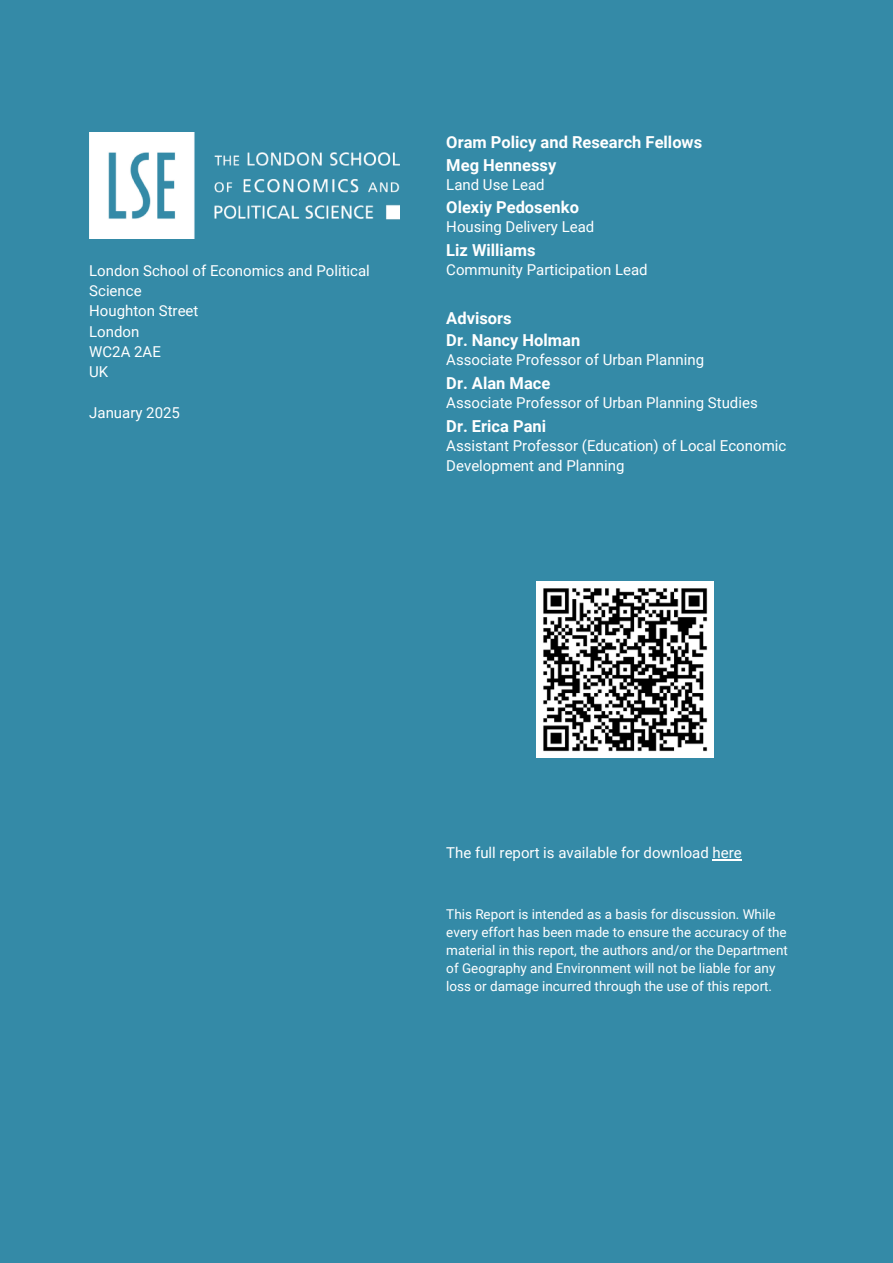
<style>
.page{position:relative;width:893px;height:1263px;background:#348aa7}
.page>*{position:absolute;margin:0;border:0;box-sizing:border-box;transform-origin:0 0}
.t1{font:700 16.5px/22.5px "Roboto";color:#fff}
.t2{font:15px/20.2px "Roboto";color:#fff}
.t3{font:13.5px/18px "Roboto";color:#fff}
</style>
<div class="page">
<img style="left:537px;top:581px;width:176px;height:177px">
<img style="left:89px;top:133px;width:311px;height:106px">
<svg style="left:713px;top:859px;width:29px;height:1px"></svg>
<p class="t2" style="left:89px;top:261px;width:282px">London School of Economics and Political<br>Science<br>Houghton Street<br>London<br>WC2A 2AE<br>UK</p>
<p class="t2" style="left:89px;top:402px;width:92px">January 2025</p>
<p class="t1" style="left:446px;top:131px;width:257px">Oram Policy and Research Fellows<br>Meg Hennessy</p>
<p class="t2" style="left:446px;top:174px;width:100px">Land Use Lead</p>
<p class="t1" style="left:446px;top:196px;width:134px">Olexiy Pedosenko</p>
<p class="t2" style="left:446px;top:217px;width:149px">Housing Delivery Lead</p>
<p class="t1" style="left:446px;top:239px;width:91px">Liz Williams</p>
<p class="t2" style="left:446px;top:260px;width:203px">Community Participation Lead</p>
<p class="t1" style="left:446px;top:307px;width:135px">Advisors<br>Dr. Nancy Holman</p>
<p class="t2" style="left:446px;top:350px;width:259px">Associate Professor of Urban Planning</p>
<p class="t1" style="left:446px;top:372px;width:106px">Dr. Alan Mace</p>
<p class="t2" style="left:446px;top:393px;width:313px">Associate Professor of Urban Planning Studies</p>
<p class="t1" style="left:446px;top:415px;width:101px">Dr. Erica Pani</p>
<p class="t2" style="left:446px;top:435px;width:341px">Assistant Professor (Education) of Local Economic<br>Development and Planning</p>
<p class="t2" style="left:446px;top:842px;width:297px">The full report is available for download here</p>
<p class="t3" style="left:446px;top:905px;width:343px">This Report is intended as a basis for discussion. While every effort has been made to ensure the accuracy of the material in this report, the authors and/or the Department of Geography and Environment will not be liable for any loss or damage incurred through the use of this report.</p>
</div>
